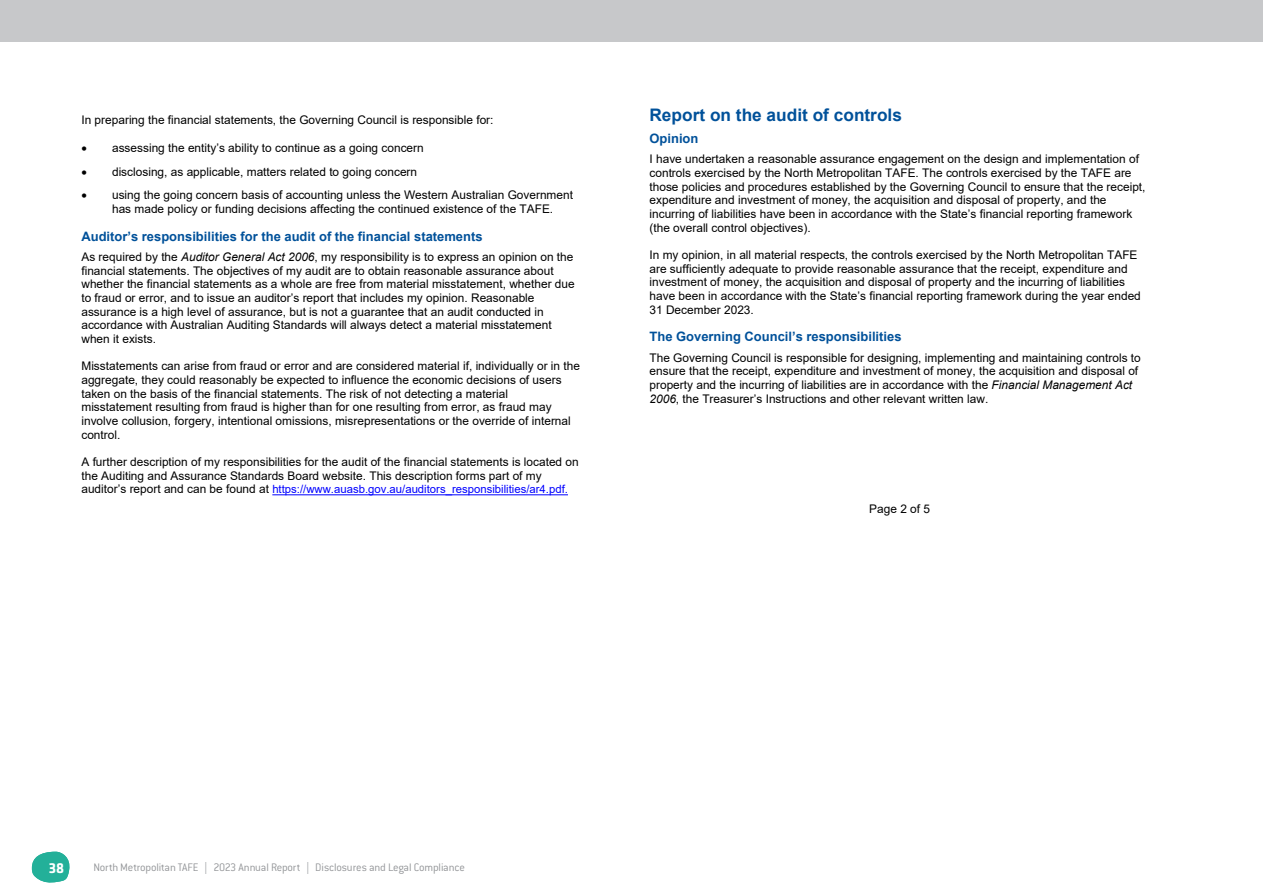
<style>
.page{position:relative;width:1263px;height:893px;background:#fff}
.page>*{position:absolute;margin:0;border:0;box-sizing:border-box;transform-origin:0 0}
.t1{font:700 17.25px "Arial";color:#00519a}
.t2{font:700 15px "Klavika";color:#fff}
.t3{font:700 12.9px "Arial";color:#00519a}
.t4{font:300 12px "Conduit ITC Std";letter-spacing:-.015em;color:#939598}
.t5{font:11.85px/13.6px "Arial";color:#000}
.t6{font:11.4px "Arial";color:#00f}
.s1{font-style:italic}
.s2{font-size:11.85px;color:#000}
</style>
<div class="page">
<div style="left:0;top:0;width:1263px;height:41px;background:#c7c8ca"></div>
<hr style="left:272px;top:494px;width:296px;height:1px;background:#00f">
<svg style="left:32px;top:852px;width:38px;height:31px"></svg>
<p class="t5" style="left:81px;top:113px;width:414px">In preparing the financial statements, the Governing Council is responsible for:</p>
<p class="t5" style="left:81px;top:141px;width:344px">• assessing the entity’s ability to continue as a going concern</p>
<p class="t5" style="left:81px;top:165px;width:337px">• disclosing, as applicable, matters related to going concern</p>
<p class="t5" style="left:112px;top:188px;width:462px;text-indent:-31px">• using the going concern basis of accounting unless the Western Australian Government has made policy or funding decisions affecting the continued existence of the TAFE.</p>
<p class="t3" style="left:81px;top:227px;width:403px">Auditor’s responsibilities for the audit of the financial statements</p>
<p class="t5" style="left:81px;top:250px;width:495px">As required by the <span class="s1">Auditor General Act 2006</span>, my responsibility is to express an opinion on the financial statements. The objectives of my audit are to obtain reasonable assurance about whether the financial statements as a whole are free from material misstatement, whether due to fraud or error, and to issue an auditor’s report that includes my opinion. Reasonable assurance is a high level of assurance, but is not a guarantee that an audit conducted in accordance with Australian Auditing Standards will always detect a material misstatement when it exists.</p>
<p class="t5" style="left:81px;top:359px;width:500px">Misstatements can arise from fraud or error and are considered material if, individually or in the aggregate, they could reasonably be expected to influence the economic decisions of users taken on the basis of the financial statements. The risk of not detecting a material misstatement resulting from fraud is higher than for one resulting from error, as fraud may involve collusion, forgery, intentional omissions, misrepresentations or the override of internal control.</p>
<p class="t5" style="left:81px;top:455px;width:499px">A further description of my responsibilities for the audit of the financial statements is located on the Auditing and Assurance Standards Board website. This description forms part of my</p>
<p class="t6" style="left:81px;top:481px;width:488px"><span class="s2">auditor’s report and can be found at</span> https://www.auasb.gov.au/auditors_responsibilities/ar4.pdf.</p>
<h1 class="t1" style="left:649px;top:102px;width:254px">Report on the audit of controls</h1>
<p class="t3" style="left:649px;top:129px;width:50px">Opinion</p>
<p class="t5" style="left:649px;top:152px;width:497px">I have undertaken a reasonable assurance engagement on the design and implementation of controls exercised by the North Metropolitan TAFE. The controls exercised by the TAFE are those policies and procedures established by the Governing Council to ensure that the receipt, expenditure and investment of money, the acquisition and disposal of property, and the incurring of liabilities have been in accordance with the State’s financial reporting framework (the overall control objectives).</p>
<p class="t5" style="left:649px;top:248px;width:493px">In my opinion, in all material respects, the controls exercised by the North Metropolitan TAFE are sufficiently adequate to provide reasonable assurance that the receipt, expenditure and investment of money, the acquisition and disposal of property and the incurring of liabilities have been in accordance with the State’s financial reporting framework during the year ended 31 December 2023.</p>
<p class="t3" style="left:649px;top:327px;width:254px">The Governing Council’s responsibilities</p>
<p class="t5" style="left:649px;top:350px;width:493px">The Governing Council is responsible for designing, implementing and maintaining controls to ensure that the receipt, expenditure and investment of money, the acquisition and disposal of property and the incurring of liabilities are in accordance with the <span class="s1">Financial Management Act 2006</span>, the Treasurer’s Instructions and other relevant written law.</p>
<p class="t5" style="left:869px;top:502px;width:62px">Page 2 of 5</p>
<p class="t2" style="left:49px;top:857px;width:17px">38</p>
<p class="t4" style="left:93px;top:860px;width:373px">North Metropolitan TAFE | 2023 Annual Report | Disclosures and Legal Compliance</p>
</div>
